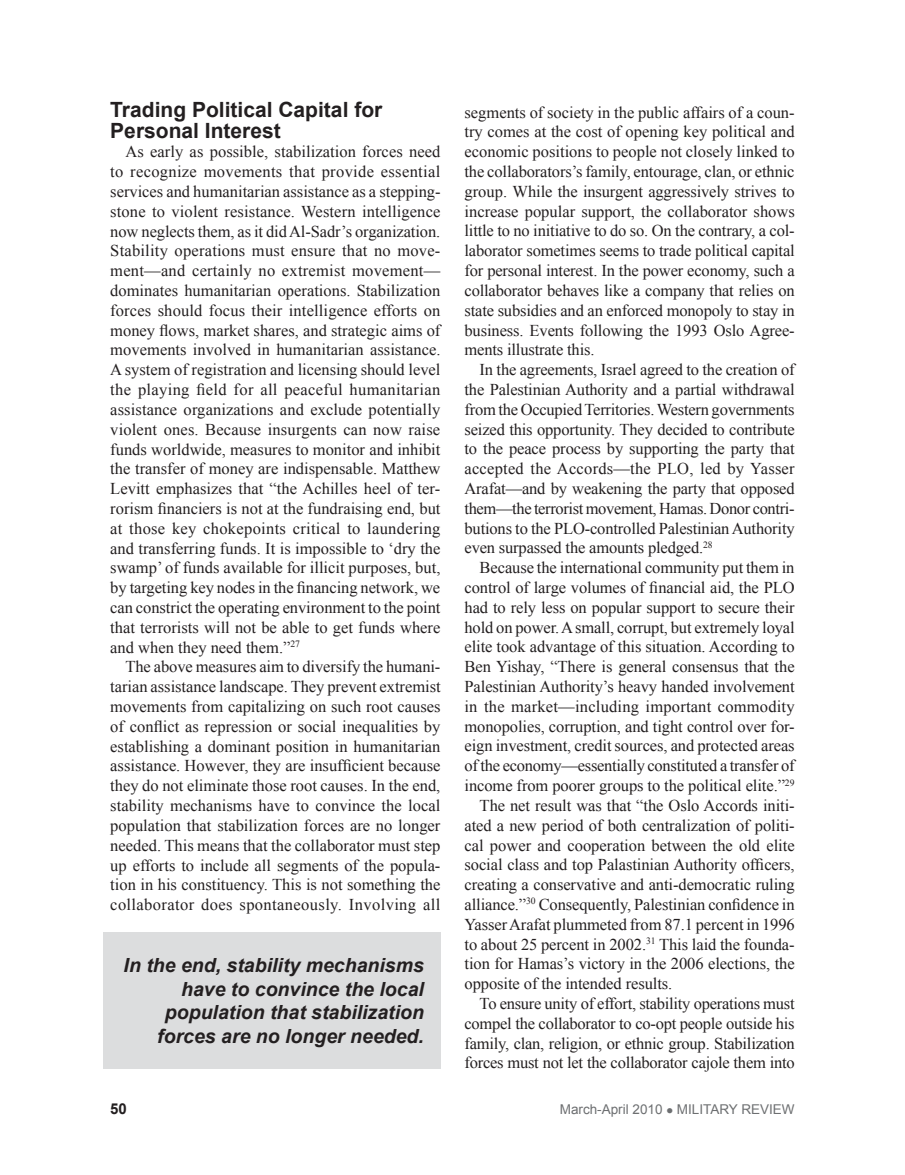
<style>
.page{position:relative;width:905px;height:1175px;background:#fff}
.page>*{position:absolute;margin:0;border:0;box-sizing:border-box;transform-origin:0 0}
.subhead{font:700 21px/21px "Arial";color:#231f20}
.fob{font:italic 700 19.5px/23.4px "Arial";color:#231f20;text-align:right}
.fob-2{font:16.5px/19.8px "Times New Roman";letter-spacing:-.005em;color:#231f20;text-align:justify}
.t1{font:700 15px "Arial";color:#231f20}
.t2{font:13.5px "Arial";color:#6d6f71}
</style>
<div class="page">
<div style="left:103px;top:932px;width:337px;height:136px;background:#dcddde"></div>
<p class="subhead" style="left:110px;top:99px;width:273px">Trading Political Capital for<br>Personal Interest</p>
<p class="fob-2" style="left:110px;top:142px;width:332px;text-indent:15px">As early as possible, stabilization forces need to recognize movements that provide essential services and humanitarian assistance as a stepping&shy;stone to violent resistance. Western intelligence now neglects them, as it did Al-Sadr’s organization.<br>Stability operations must ensure that no move&shy;ment—and certainly no extremist movement— dominates humanitarian operations. Stabilization forces should focus their intelligence efforts on money flows, market shares, and strategic aims of movements involved in humanitarian assistance.<br>A system of registration and licensing should level the playing field for all peaceful humanitarian assistance organizations and exclude potentially violent ones. Because insurgents can now raise funds worldwide, measures to monitor and inhibit the transfer of money are indispensable. Matthew Levitt emphasizes that “the Achilles heel of ter&shy;rorism financiers is not at the fundraising end, but at those key chokepoints critical to laundering and transferring funds. It is impossible to ‘dry the swamp’ of funds available for illicit purposes, but, by targeting key nodes in the financing network, we can constrict the operating environment to the point that terrorists will not be able to get funds where and when they need them.”<sup>27</sup></p>
<p class="fob-2" style="left:110px;top:656px;width:332px;text-indent:15px">The above measures aim to diversify the humani&shy;tarian assistance landscape. They prevent extremist movements from capitalizing on such root causes of conflict as repression or social inequalities by establishing a dominant position in humanitarian assistance. However, they are insufficient because they do not eliminate those root causes. In the end, stability mechanisms have to convince the local population that stabilization forces are no longer needed. This means that the collaborator must step up efforts to include all segments of the popula&shy;tion in his constituency. This is not something the collaborator does spontaneously. Involving all</p>
<p class="fob" style="left:124px;top:954px;width:302px">In the end, stability mechanisms have to convince the local population that stabilization forces are no longer needed.</p>
<p class="fob-2" style="left:464px;top:102px;width:332px">segments of society in the public affairs of a coun&shy;try comes at the cost of opening key political and economic positions to people not closely linked to the collaborators’s family, entourage, clan, or ethnic group. While the insurgent aggressively strives to increase popular support, the collaborator shows little to no initiative to do so. On the contrary, a col&shy;laborator sometimes seems to trade political capital for personal interest. In the power economy, such a collaborator behaves like a company that relies on state subsidies and an enforced monopoly to stay in business. Events following the 1993 Oslo Agree&shy;ments illustrate this.</p>
<p class="fob-2" style="left:464px;top:359px;width:332px;text-indent:15px">In the agreements, Israel agreed to the creation of the Palestinian Authority and a partial withdrawal from the Occupied Territories. Western governments seized this opportunity. They decided to contribute to the peace process by supporting the party that accepted the Accords—the PLO, led by Yasser Arafat—and by weakening the party that opposed them—the terrorist movement, Hamas. Donor contri&shy;butions to the PLO-controlled Palestinian Authority even surpassed the amounts pledged.<sup>28</sup></p>
<p class="fob-2" style="left:464px;top:557px;width:332px;text-indent:15px">Because the international community put them in control of large volumes of financial aid, the PLO had to rely less on popular support to secure their hold on power. A small, corrupt, but extremely loyal elite took advantage of this situation. According to Ben Yishay, “There is general consensus that the Palestinian Authority’s heavy handed involvement in the market—including important commodity monopolies, corruption, and tight control over for&shy;eign investment, credit sources, and protected areas of the economy—essentially constituted a transfer of income from poorer groups to the political elite.”<sup>29</sup></p>
<p class="fob-2" style="left:464px;top:795px;width:332px;text-indent:15px">The net result was that “the Oslo Accords initi&shy;ated a new period of both centralization of politi&shy;cal power and cooperation between the old elite social class and top Palastinian Authority officers, creating a conservative and anti-democratic ruling alliance.”<sup>30</sup> Consequently, Palestinian confidence in Yasser Arafat plummeted from 87.1 percent in 1996 to about 25 percent in 2002.<sup>31</sup> This laid the founda&shy;tion for Hamas’s victory in the 2006 elections, the opposite of the intended results.</p>
<p class="fob-2" style="left:464px;top:993px;width:332px;text-indent:15px">To ensure unity of effort, stability operations must compel the collaborator to co-opt people outside his family, clan, religion, or ethnic group. Stabilization forces must not let the collaborator cajole them into</p>
<p class="t1" style="left:110px;top:1098px;width:18px">50</p>
<p class="t2" style="left:559px;top:1100px;width:236px">March-April 2010 ● MILITARY REVIEW</p>
</div>
